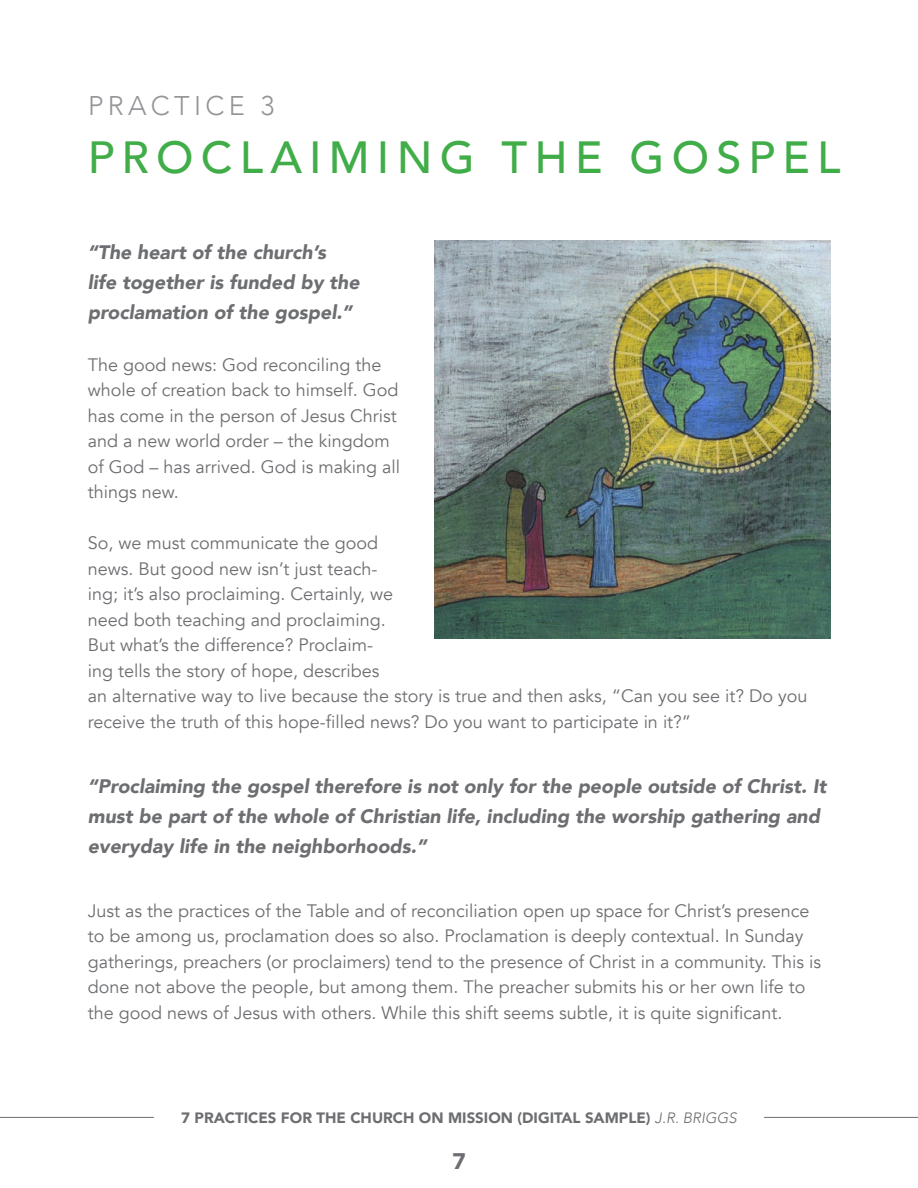
<style>
.page{position:relative;width:918px;height:1188px;background:#fff}
.page>*{position:absolute;margin:0;border:0;box-sizing:border-box;transform-origin:0 0}
.t1{font:500 45px "Avenir";letter-spacing:.16em;color:#41ad49}
.t2{font:300 27px "Avenir";letter-spacing:.16em;color:#939598}
.t3{font:900 22.5px "Avenir";color:#6d6e71}
.t4{font:italic 900 19.5px/30px "Avenir";color:#6d6e71}
.t5{font:18px/25.5px "Avenir";color:#6d6e71}
.t6{font:900 15px "Avenir";color:#6d6e71}
.s1{font-weight:300;font-style:italic}
</style>
<div class="page">
<hr style="left:764px;top:1117px;width:154px;height:1px;background:#6d6e71">
<hr style="left:0;top:1117px;width:154px;height:1px;background:#6d6e71">
<img style="left:434px;top:240px;width:396px;height:399px">
<h2 class="t2" style="left:88px;top:89px;width:188px">PRACTICE 3</h2>
<h1 class="t1" style="left:88px;top:119px;width:754px">PROCLAIMING THE GOSPEL</h1>
<p class="t4" style="left:88px;top:237px;width:273px">“The heart of the church’s<br>life together is funded by the proclamation of the gospel.”</p>
<p class="t5" style="left:88px;top:352px;width:314px">The good news: God reconciling the whole of creation back to himself. God has come in the person of Jesus Christ and a new world order – the kingdom of God – has arrived. God is making all things new.</p>
<p class="t5" style="left:88px;top:530px;width:721px">So, we must communicate the good<br>news. But good new isn’t just teach-<br>ing; it’s also proclaiming. Certainly, we<br>need both teaching and proclaiming.<br>But what’s the difference? Proclaim-<br>ing tells the story of hope, describes<br>an alternative way to live because the story is true and then asks, “Can you see it? Do you receive the truth of this hope-filled news? Do you want to participate in it?”</p>
<p class="t4" style="left:88px;top:771px;width:740px">“Proclaiming the gospel therefore is not only for the people outside of Christ. It must be part of the whole of Christian life, including the worship gathering and everyday life in the neighborhoods.”</p>
<p class="t5" style="left:88px;top:898px;width:735px">Just as the practices of the Table and of reconciliation open up space for Christ’s presence to be among us, proclamation does so also. Proclamation is deeply contextual. In Sunday gatherings, preachers (or proclaimers) tend to the presence of Christ in a community. This is done not above the people, but among them. The preacher submits his or her own life to the good news of Jesus with others. While this shift seems subtle, it is quite significant.</p>
<p class="t6" style="left:181px;top:1105px;width:557px">7 PRACTICES FOR THE CHURCH ON MISSION (DIGITAL SAMPLE) <span class="s1">J.R. BRIGGS</span></p>
<p class="t3" style="left:452px;top:1142px;width:15px">7</p>
</div>
